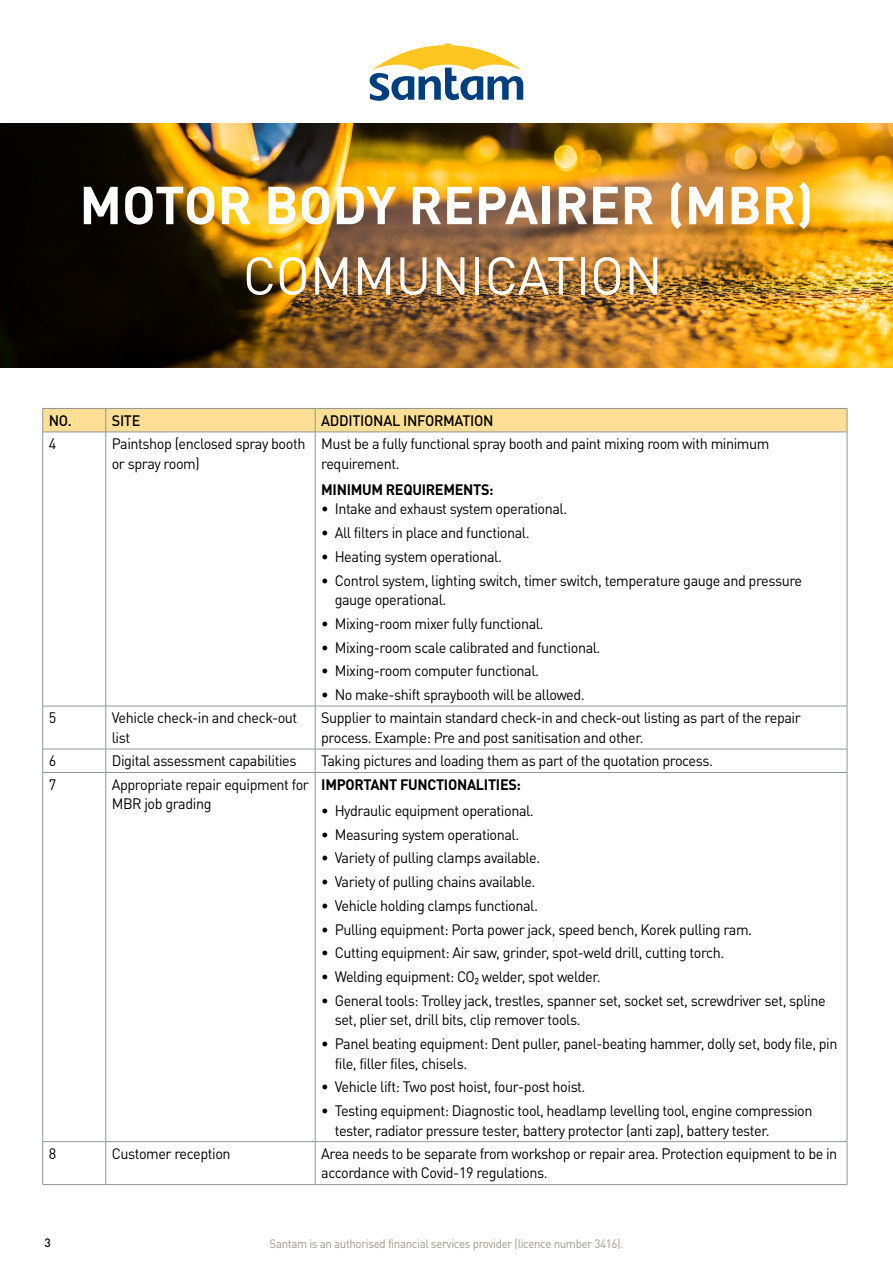
<style>
.page{position:relative;width:893px;height:1263px;background:#fff}
.page>*{position:absolute;margin:0;border:0;box-sizing:border-box;transform-origin:0 0}
.t1{font:700 52.5px "DINOT";color:#fff}
.t2{font:52.5px "DINOT";color:#fff}
.t3{font:15px/19.5px "DINOT";letter-spacing:-.03em;color:#000;scale:.96 1}
.t4{font:700 15px "DINOT";letter-spacing:-.02em;color:#000;scale:.96 1}
.t5{font:500 15px "DINOT";letter-spacing:-.02em;color:#000;scale:.96 1}
.t6{font:12px "DINOT";letter-spacing:-.03em;color:#a2988a;scale:.96 1}
.t7{font:500 12px "DINOT";color:#000}
</style>
<div class="page">
<svg style="left:370px;top:43px;width:153px;height:58px"></svg>
<img style="left:0;top:123px;width:893px;height:245px">
<hr style="left:42px;top:432px;width:1px;height:274px;background:#939598">
<hr style="left:106px;top:432px;width:1px;height:274px;background:#939598">
<hr style="left:315px;top:432px;width:1px;height:274px;background:#939598">
<hr style="left:847px;top:432px;width:1px;height:274px;background:#939598">
<hr style="left:43px;top:706px;width:63px;height:1px;background:#939598">
<hr style="left:42px;top:706px;width:1px;height:43px;background:#939598">
<hr style="left:106px;top:706px;width:209px;height:1px;background:#939598">
<hr style="left:106px;top:706px;width:1px;height:43px;background:#939598">
<hr style="left:315px;top:706px;width:532px;height:1px;background:#939598">
<hr style="left:315px;top:706px;width:1px;height:43px;background:#939598">
<hr style="left:847px;top:706px;width:1px;height:43px;background:#939598">
<hr style="left:43px;top:749px;width:63px;height:1px;background:#939598">
<svg style="left:42px;top:749px;width:1px;height:23px"></svg>
<hr style="left:106px;top:749px;width:209px;height:1px;background:#939598">
<svg style="left:106px;top:749px;width:1px;height:23px"></svg>
<hr style="left:315px;top:749px;width:532px;height:1px;background:#939598">
<svg style="left:315px;top:749px;width:1px;height:23px"></svg>
<svg style="left:847px;top:749px;width:1px;height:23px"></svg>
<hr style="left:43px;top:772px;width:63px;height:1px;background:#939598">
<hr style="left:42px;top:773px;width:1px;height:368px;background:#939598">
<hr style="left:106px;top:772px;width:209px;height:1px;background:#939598">
<hr style="left:106px;top:773px;width:1px;height:368px;background:#939598">
<hr style="left:315px;top:772px;width:532px;height:1px;background:#939598">
<hr style="left:315px;top:773px;width:1px;height:368px;background:#939598">
<hr style="left:847px;top:773px;width:1px;height:368px;background:#939598">
<hr style="left:43px;top:1141px;width:63px;height:1px;background:#939598">
<hr style="left:42px;top:1142px;width:1px;height:42px;background:#939598">
<hr style="left:106px;top:1141px;width:209px;height:1px;background:#939598">
<hr style="left:106px;top:1142px;width:1px;height:42px;background:#939598">
<hr style="left:315px;top:1141px;width:532px;height:1px;background:#939598">
<hr style="left:315px;top:1142px;width:1px;height:42px;background:#939598">
<hr style="left:847px;top:1142px;width:1px;height:42px;background:#939598">
<svg style="left:42px;top:408px;width:806px;height:24px;background:#f7d996"></svg>
<hr style="left:43px;top:432px;width:63px;height:1px;background:#939598">
<hr style="left:106px;top:432px;width:209px;height:1px;background:#939598">
<hr style="left:315px;top:432px;width:532px;height:1px;background:#939598">
<hr style="left:43px;top:1184px;width:63px;height:1px;background:#939598">
<hr style="left:106px;top:1184px;width:209px;height:1px;background:#939598">
<hr style="left:315px;top:1184px;width:532px;height:1px;background:#939598">
<h1 class="t1" style="left:79px;top:171px;width:736px">MOTOR BODY REPAIRER (MBR)</h1>
<h1 class="t2" style="left:243px;top:243px;width:421px">COMMUNICATION</h1>
<p class="t5" style="left:49px;top:411px;width:26px">NO.</p>
<p class="t5" style="left:112px;top:411px;width:31px">SITE</p>
<p class="t5" style="left:321px;top:411px;width:181px">ADDITIONAL INFORMATION</p>
<p class="t3" style="left:49px;top:434px;width:9px">4</p>
<p class="t3" style="left:112px;top:434px;width:203px">Paintshop (enclosed spray booth or spray room)</p>
<p class="t3" style="left:321px;top:434px;width:468px">Must be a fully functional spray booth and paint mixing room with minimum requirement.</p>
<p class="t4" style="left:321px;top:479px;width:181px">MINIMUM REQUIREMENTS:</p>
<p class="t3" style="left:321px;top:499px;width:258px">• Intake and exhaust system operational.</p>
<p class="t3" style="left:321px;top:523px;width:219px">• All filters in place and functional.</p>
<p class="t3" style="left:321px;top:546px;width:190px">• Heating system operational.</p>
<p class="t3" style="left:335px;top:570px;width:488px;text-indent:-14px">• Control system, lighting switch, timer switch, temperature gauge and pressure gauge operational.</p>
<p class="t3" style="left:321px;top:613px;width:233px">• Mixing-room mixer fully functional.</p>
<p class="t3" style="left:321px;top:637px;width:292px">• Mixing-room scale calibrated and functional.</p>
<p class="t3" style="left:321px;top:661px;width:228px">• Mixing-room computer functional.</p>
<p class="t3" style="left:321px;top:684px;width:276px">• No make-shift spraybooth will be allowed.</p>
<p class="t3" style="left:49px;top:708px;width:9px">5</p>
<p class="t3" style="left:112px;top:708px;width:195px">Vehicle check-in and check-out list</p>
<p class="t3" style="left:321px;top:708px;width:501px">Supplier to maintain standard check-in and check-out listing as part of the repair process. Example: Pre and post sanitisation and other.</p>
<p class="t3" style="left:49px;top:751px;width:9px">6</p>
<p class="t3" style="left:112px;top:751px;width:194px">Digital assessment capabilities</p>
<p class="t3" style="left:321px;top:751px;width:410px">Taking pictures and loading them as part of the quotation process.</p>
<p class="t3" style="left:49px;top:774px;width:9px">7</p>
<p class="t3" style="left:112px;top:774px;width:207px">Appropriate repair equipment for<br>MBR job grading</p>
<p class="t4" style="left:321px;top:775px;width:210px">IMPORTANT FUNCTIONALITIES:</p>
<p class="t3" style="left:321px;top:800px;width:223px">• Hydraulic equipment operational.</p>
<p class="t3" style="left:321px;top:824px;width:208px">• Measuring system operational.</p>
<p class="t3" style="left:321px;top:848px;width:230px">• Variety of pulling clamps available.</p>
<p class="t3" style="left:321px;top:871px;width:225px">• Variety of pulling chains available.</p>
<p class="t3" style="left:321px;top:895px;width:227px">• Vehicle holding clamps functional.</p>
<p class="t3" style="left:321px;top:919px;width:450px">• Pulling equipment: Porta power jack, speed bench, Korek pulling ram.</p>
<p class="t3" style="left:321px;top:943px;width:422px">• Cutting equipment: Air saw, grinder, spot-weld drill, cutting torch.</p>
<p class="t3" style="left:321px;top:966px;width:293px">• Welding equipment: CO₂ welder, spot welder.</p>
<p class="t3" style="left:335px;top:990px;width:513px;text-indent:-14px">• General tools: Trolley jack, trestles, spanner set, socket set, screwdriver set, spline set, plier set, drill bits, clip remover tools.</p>
<p class="t3" style="left:335px;top:1033px;width:525px;text-indent:-14px">• Panel beating equipment: Dent puller, panel-beating hammer, dolly set, body file, pin file, filler files, chisels.</p>
<p class="t3" style="left:321px;top:1077px;width:277px">• Vehicle lift: Two post hoist, four-post hoist.</p>
<p class="t3" style="left:335px;top:1100px;width:499px;text-indent:-14px">• Testing equipment: Diagnostic tool, headlamp levelling tool, engine compression tester, radiator pressure tester, battery protector (anti zap), battery tester.</p>
<p class="t3" style="left:49px;top:1143px;width:9px">8</p>
<p class="t3" style="left:112px;top:1143px;width:125px">Customer reception</p>
<p class="t3" style="left:321px;top:1143px;width:539px">Area needs to be separate from workshop or repair area. Protection equipment to be in accordance with Covid-19 regulations.</p>
<p class="t7" style="left:45px;top:1235px;width:8px">3</p>
<p class="t6" style="left:270px;top:1236px;width:370px">Santam is an authorised financial services provider (licence number 3416).</p>
</div>
